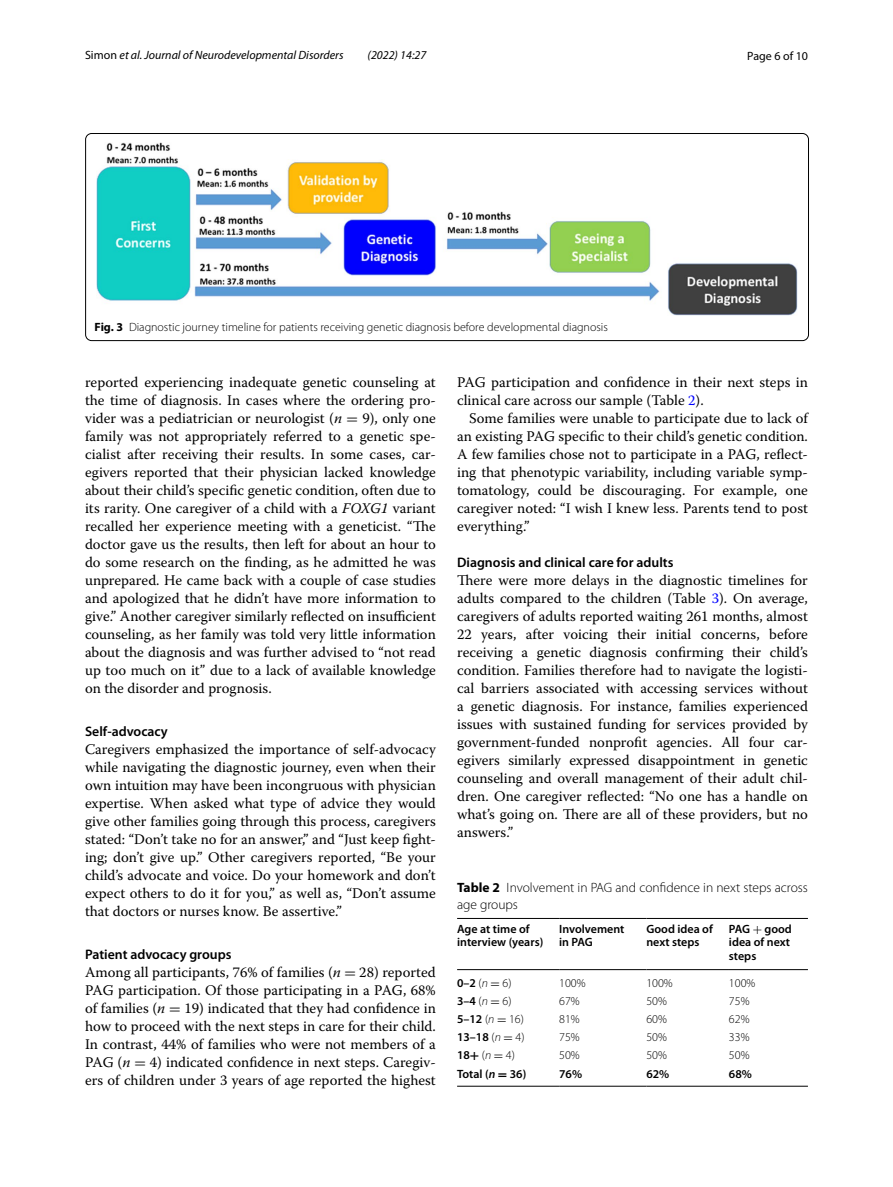
<style>
.page{position:relative;width:893px;height:1187px;background:#fff}
.page>*{position:absolute;margin:0;border:0;box-sizing:border-box;transform-origin:0 0}
.t1{font:14.7px/18px "Warnock Pro";color:#000;text-align:justify}
.t2{font:600 13.8px "Myriad Pro";color:#000}
.t3{font:300 13.5px/16.5px "Myriad Pro";color:#000}
.t4{font:300 12px "Myriad Pro";color:#000}
.t5{font:600 12px/13.5px "Myriad Pro";color:#000}
.t6{font:italic 12px "Myriad Pro";color:#000}
.t7{font:12px "Myriad Pro";color:#000}
.s1{font-style:normal}
.s2{font-weight:700}
.s3{font-style:italic}
.s4{font-family:"MTSY"}
.s5{color:#00f}
.s6{font-family:"MTSY";font-weight:400}
.s7{font-weight:300}
.s8{font-weight:300;font-style:italic}
.s9{font-weight:600}
.s10{font-family:"SPSMTSYB Bold";font-weight:400}
</style>
<div class="page">
<img style="left:97px;top:142px;width:700px;height:174px">
<div style="left:85px;top:133px;width:724px;height:208px;border:1px solid #000;border-radius:6px"></div>
<hr style="left:457px;top:918px;width:102px;height:1px;background:#000">
<hr style="left:457px;top:969px;width:102px;height:1px;background:#000">
<hr style="left:559px;top:918px;width:87px;height:1px;background:#000">
<hr style="left:559px;top:969px;width:87px;height:1px;background:#000">
<hr style="left:646px;top:918px;width:83px;height:1px;background:#000">
<hr style="left:646px;top:969px;width:83px;height:1px;background:#000">
<hr style="left:729px;top:918px;width:79px;height:1px;background:#000">
<hr style="left:729px;top:969px;width:79px;height:1px;background:#000">
<hr style="left:457px;top:1085px;width:102px;height:1px;background:#000">
<hr style="left:559px;top:1085px;width:87px;height:1px;background:#000">
<hr style="left:646px;top:1085px;width:83px;height:1px;background:#000">
<hr style="left:729px;top:1085px;width:79px;height:1px;background:#000">
<p class="t6" style="left:85px;top:48px;width:260px"><span class="s1">Simon</span> et al. Journal of Neurodevelopmental Disorders</p>
<p class="t6" style="left:368px;top:48px;width:60px">(2022) 14:27</p>
<p class="t7" style="left:747px;top:48px;width:62px">Page 6 of 10</p>
<p class="t4" style="left:95px;top:320px;width:515px"><span class="s2">Fig. 3</span> Diagnostic journey timeline for patients receiving genetic diagnosis before developmental diagnosis</p>
<p class="t1" style="left:85px;top:373px;width:352px">reported experiencing inadequate genetic counseling at the time of diagnosis. In cases where the ordering pro&shy;vider was a pediatrician or neurologist (<span class="s3">n</span> <span class="s4">=</span> 9), only one family was not appropriately referred to a genetic spe&shy;cialist after receiving their results. In some cases, car&shy;egivers reported that their physician lacked knowledge about their child’s specific genetic condition, often due to its rarity. One caregiver of a child with a <span class="s3">FOXG1</span> variant recalled her experience meeting with a geneticist. “The doctor gave us the results, then left for about an hour to do some research on the finding, as he admitted he was unprepared. He came back with a couple of case studies and apologized that he didn’t have more information to give.” Another caregiver similarly reflected on insufficient counseling, as her family was told very little information about the diagnosis and was further advised to “not read up too much on it” due to a lack of available knowledge on the disorder and prognosis.</p>
<p class="t2" style="left:85px;top:722px;width:84px">Self‑advocacy</p>
<p class="t1" style="left:85px;top:739px;width:352px">Caregivers emphasized the importance of self-advocacy while navigating the diagnostic journey, even when their own intuition may have been incongruous with physician expertise. When asked what type of advice they would give other families going through this process, caregivers stated: “Don’t take no for an answer,” and “Just keep fight&shy;ing; don’t give up.” Other caregivers reported, “Be your child’s advocate and voice. Do your homework and don’t expect others to do it for you,” as well as, “Don’t assume that doctors or nurses know. Be assertive.”</p>
<p class="t2" style="left:85px;top:945px;width:148px">Patient advocacy groups</p>
<p class="t1" style="left:85px;top:962px;width:352px">Among all participants, 76% of families (<span class="s3">n</span> <span class="s4">=</span> 28) reported PAG participation. Of those participating in a PAG, 68% of families (<span class="s3">n</span> <span class="s4">=</span> 19) indicated that they had confidence in how to proceed with the next steps in care for their child.<br>In contrast, 44% of families who were not members of a PAG (<span class="s3">n</span> <span class="s4">=</span> 4) indicated confidence in next steps. Caregiv&shy;ers of children under 3 years of age reported the highest</p>
<p class="t1" style="left:457px;top:373px;width:352px">PAG participation and confidence in their next steps in clinical care across our sample (Table <span class="s5">2</span>).</p>
<p class="t1" style="left:457px;top:409px;width:352px;text-indent:12px">Some families were unable to participate due to lack of an existing PAG specific to their child’s genetic condition.<br>A few families chose not to participate in a PAG, reflect&shy;ing that phenotypic variability, including variable symp&shy;tomatology, could be discouraging. For example, one caregiver noted: “I wish I knew less. Parents tend to post everything.”</p>
<p class="t2" style="left:457px;top:553px;width:218px">Diagnosis and clinical care for adults</p>
<p class="t1" style="left:457px;top:571px;width:352px">There were more delays in the diagnostic timelines for adults compared to the children (Table <span class="s5">3</span>). On average, caregivers of adults reported waiting 261 months, almost 22 years, after voicing their initial concerns, before receiving a genetic diagnosis confirming their child’s condition. Families therefore had to navigate the logisti&shy;cal barriers associated with accessing services without a genetic diagnosis. For instance, families experienced issues with sustained funding for services provided by government-funded nonprofit agencies. All four car&shy;egivers similarly expressed disappointment in genetic counseling and overall management of their adult chil&shy;dren. One caregiver reflected: “No one has a handle on what’s going on. There are all of these providers, but no answers.”</p>
<p class="t3" style="left:457px;top:879px;width:352px"><span class="s2">Table 2</span> Involvement in PAG and confidence in next steps across age groups</p>
<p class="t5" style="left:457px;top:921px;width:88px">Age at time of interview (years)</p>
<p class="t5" style="left:559px;top:921px;width:67px">Involvement in PAG</p>
<p class="t5" style="left:646px;top:921px;width:68px">Good idea of next steps</p>
<p class="t5" style="left:729px;top:921px;width:64px">PAG <span class="s6">+</span> good idea of next steps</p>
<p class="t5" style="left:457px;top:975px;width:56px">0–2 <span class="s7">(</span><span class="s8">n</span> <span class="s6">=</span> <span class="s7">6)</span></p>
<p class="t4" style="left:559px;top:976px;width:28px">100%</p>
<p class="t4" style="left:646px;top:976px;width:28px">100%</p>
<p class="t4" style="left:729px;top:976px;width:28px">100%</p>
<p class="t5" style="left:457px;top:993px;width:56px">3–4 <span class="s7">(</span><span class="s8">n</span> <span class="s6">=</span> <span class="s7">6)</span></p>
<p class="t4" style="left:559px;top:994px;width:22px">67%</p>
<p class="t4" style="left:646px;top:994px;width:22px">50%</p>
<p class="t4" style="left:729px;top:994px;width:22px">75%</p>
<p class="t5" style="left:457px;top:1011px;width:68px">5–12 <span class="s7">(</span><span class="s8">n</span> <span class="s6">=</span> <span class="s7">16)</span></p>
<p class="t4" style="left:559px;top:1012px;width:22px">81%</p>
<p class="t4" style="left:646px;top:1012px;width:22px">60%</p>
<p class="t4" style="left:729px;top:1012px;width:22px">62%</p>
<p class="t5" style="left:457px;top:1030px;width:69px">13–18 <span class="s7">(</span><span class="s8">n</span> <span class="s6">=</span> <span class="s7">4)</span></p>
<p class="t4" style="left:559px;top:1030px;width:22px">75%</p>
<p class="t4" style="left:646px;top:1030px;width:22px">50%</p>
<p class="t4" style="left:729px;top:1030px;width:22px">33%</p>
<p class="t4" style="left:457px;top:1048px;width:59px"><span class="s9">18</span><span class="s10">+</span> (<span class="s3">n</span> <span class="s6">=</span> 4)</p>
<p class="t4" style="left:559px;top:1048px;width:22px">50%</p>
<p class="t4" style="left:646px;top:1048px;width:22px">50%</p>
<p class="t4" style="left:729px;top:1048px;width:22px">50%</p>
<p class="t5" style="left:457px;top:1066px;width:71px">Total (<span class="s3">n</span> <span class="s10">=</span> 36)</p>
<p class="t5" style="left:559px;top:1066px;width:24px">76%</p>
<p class="t5" style="left:646px;top:1066px;width:24px">62%</p>
<p class="t5" style="left:729px;top:1066px;width:24px">68%</p>
</div>
